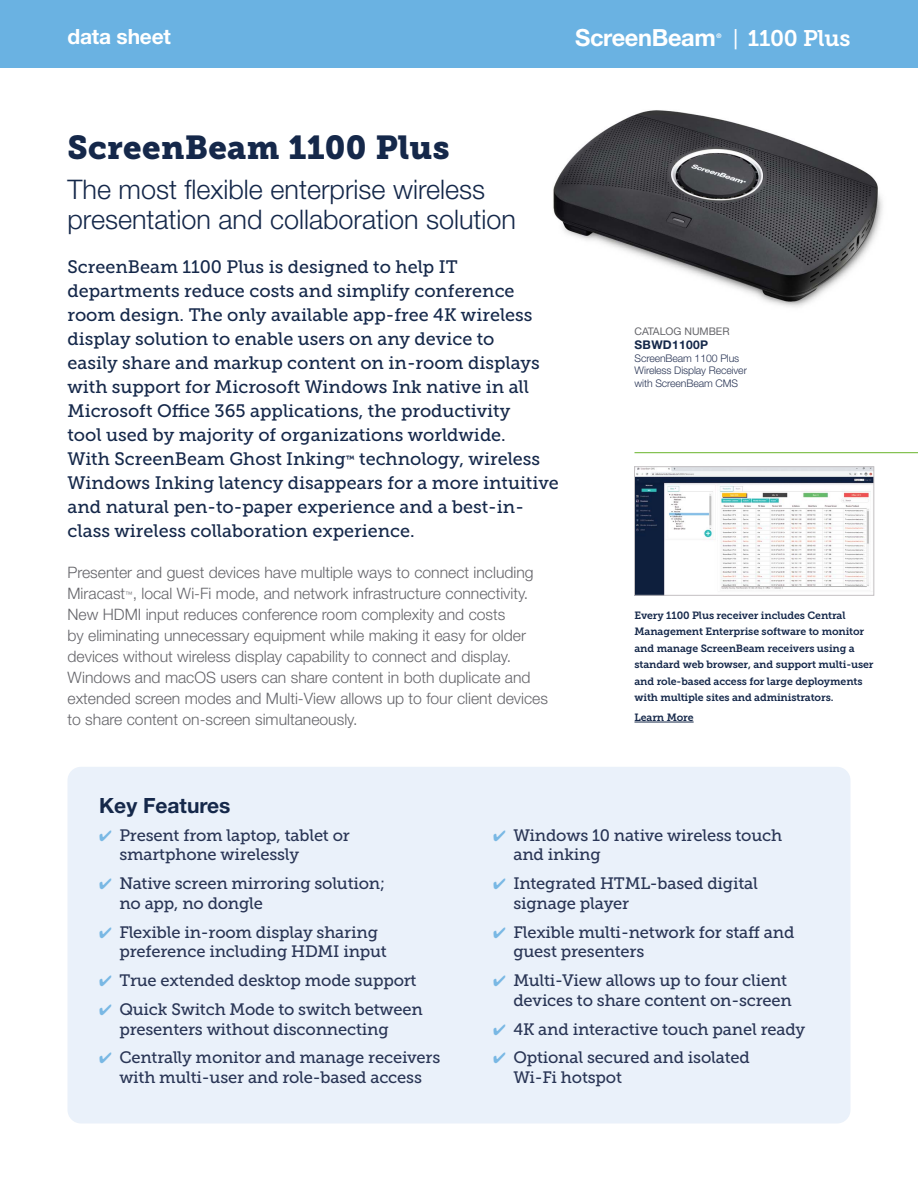
<style>
.page{position:relative;width:918px;height:1188px;background:#fff}
.page>*{position:absolute;margin:0;border:0;box-sizing:border-box;transform-origin:0 0}
.t1{font:33px "Museo Slab 900";letter-spacing:.01em;color:#15284a}
.t2{font:300 27px/30px "Helvetica Neue LT Std";color:#15284a}
.t3{font:700 23.7px "Helvetica Neue LT Std";letter-spacing:-.015em;color:#fff}
.t4{font:22.5px "Museo Slab 700";letter-spacing:-.01em;color:#fff}
.t5{font:700 21px "Helvetica Neue LT Std";color:#15284a}
.t6{font:700 21px "Helvetica Neue LT Std";letter-spacing:-.01em;color:#fff}
.t7{font:18px/24px "Museo Slab 500";color:#15284a}
.t8{font:16.5px/19.8px "Museo Slab 500";letter-spacing:-.01em;color:#293555}
.t9{font:300 15.75px/21px "Helvetica Neue LT Std";color:#65656a}
.t10{font:700 12px "Helvetica Neue LT Std";letter-spacing:.025em;color:#15284a}
.t11{font:10.5px/16.5px "Museo Slab 700";letter-spacing:-.01em;color:#15284a}
.t12{font:300 10.5px/12.6px "Helvetica Neue LT Std";letter-spacing:-.01em;color:#293555}
.t13{font:10.5px "Helvetica Neue LT Std";color:#65656a}
.t14{font:700 6.3px "Helvetica Neue LT Std";color:#fff}
.s1{font-family:"Helvetica Neue LT Std";font-size:20.25px}
.s2{color:#79b8e4}
</style>
<div class="page">
<div style="left:0;top:0;width:918px;height:68px;background:#6ab2e2"></div>
<img style="left:553px;top:110px;width:330px;height:197px">
<div style="left:68px;top:767px;width:782px;height:357px;background:#eaf1fa;border-radius:14px"></div>
<hr style="left:634px;top:452px;width:284px;height:1px;background:#79bc43">
<hr style="left:634px;top:722px;width:60px;height:1px;background:#15284a">
<img style="left:636px;top:468px;width:236px;height:126px">
<div style="left:634px;top:466px;width:240px;height:130px;border:1px solid #c3c0c2"></div>
<p class="t6" style="left:68px;top:23px;width:105px">data sheet</p>
<h3 class="t3" style="left:575px;top:23px;width:142px">ScreenBeam</h3>
<p class="t14" style="left:716px;top:32px;width:7px">®</p>
<h3 class="t4" style="left:733px;top:25px;width:119px"><span class="s1">|</span> 1100 Plus</h3>
<h1 class="t1" style="left:68px;top:128px;width:384px">ScreenBeam 1100 Plus</h1>
<h2 class="t2" style="left:68px;top:174px;width:450px">The most flexible enterprise wireless presentation and collaboration solution</h2>
<p class="t7" style="left:68px;top:255px;width:493px">ScreenBeam 1100 Plus is designed to help IT departments reduce costs and simplify conference room design. The only available app-free 4K wireless display solution to enable users on any device to<br>easily share and markup content on in-room displays with support for Microsoft Windows Ink native in all Microsoft Office 365 applications, the productivity<br>tool used by majority of organizations worldwide.<br>With ScreenBeam Ghost Inking<sup>™</sup> technology, wireless Windows Inking latency disappears for a more intuitive and natural pen-to-paper experience and a best-in&shy;class wireless collaboration experience.</p>
<p class="t9" style="left:68px;top:562px;width:482px">Presenter and guest devices have multiple ways to connect including Miracast<sup>™</sup>, local Wi-Fi mode, and network infrastructure connectivity.<br>New HDMI input reduces conference room complexity and costs<br>by eliminating unnecessary equipment while making it easy for older devices without wireless display capability to connect and display.<br>Windows and macOS users can share content in both duplicate and extended screen modes and Multi-View allows up to four client devices to share content on-screen simultaneously.</p>
<p class="t13" style="left:634px;top:325px;width:97px">CATALOG NUMBER</p>
<p class="t10" style="left:634px;top:337px;width:75px">SBWD1100P</p>
<p class="t12" style="left:634px;top:351px;width:114px">ScreenBeam 1100 Plus<br>Wireless Display Receiver with ScreenBeam CMS</p>
<p class="t11" style="left:634px;top:607px;width:241px">Every 1100 Plus receiver includes Central Management Enterprise software to monitor and manage ScreenBeam receivers using a standard web browser, and support multi-user and role-based access for large deployments with multiple sites and administrators.</p>
<p class="t11" style="left:634px;top:709px;width:61px">Learn More</p>
<p class="t5" style="left:99px;top:793px;width:133px">Key Features</p>
<p class="t8" style="left:119px;top:825px;width:232px;text-indent:-20px"><span class="s2">✔</span> Present from laptop, tablet or smartphone wirelessly</p>
<p class="t8" style="left:119px;top:874px;width:267px;text-indent:-20px"><span class="s2">✔</span> Native screen mirroring solution; no app, no dongle</p>
<p class="t8" style="left:119px;top:922px;width:269px;text-indent:-20px"><span class="s2">✔</span> Flexible in-room display sharing preference including HDMI input</p>
<p class="t8" style="left:99px;top:971px;width:319px"><span class="s2">✔</span> True extended desktop mode support</p>
<p class="t8" style="left:119px;top:999px;width:305px;text-indent:-20px"><span class="s2">✔</span> Quick Switch Mode to switch between presenters without disconnecting</p>
<p class="t8" style="left:99px;top:1048px;width:343px;text-align:center"><span class="s2">✔</span> Centrally monitor and manage receivers with multi-user and role-based access</p>
<p class="t8" style="left:513px;top:825px;width:270px;text-indent:-20px"><span class="s2">✔</span> Windows 10 native wireless touch and inking</p>
<p class="t8" style="left:513px;top:874px;width:246px;text-indent:-20px"><span class="s2">✔</span> Integrated HTML-based digital signage player</p>
<p class="t8" style="left:513px;top:922px;width:283px;text-indent:-20px"><span class="s2">✔</span> Flexible multi-network for staff and guest presenters</p>
<p class="t8" style="left:493px;top:971px;width:300px;text-align:right"><span class="s2">✔</span> Multi-View allows up to four client devices to share content on-screen</p>
<p class="t8" style="left:493px;top:1019px;width:314px"><span class="s2">✔</span> 4K and interactive touch panel ready</p>
<p class="t8" style="left:513px;top:1048px;width:238px;text-indent:-20px"><span class="s2">✔</span> Optional secured and isolated<br>Wi-Fi hotspot</p>
</div>
